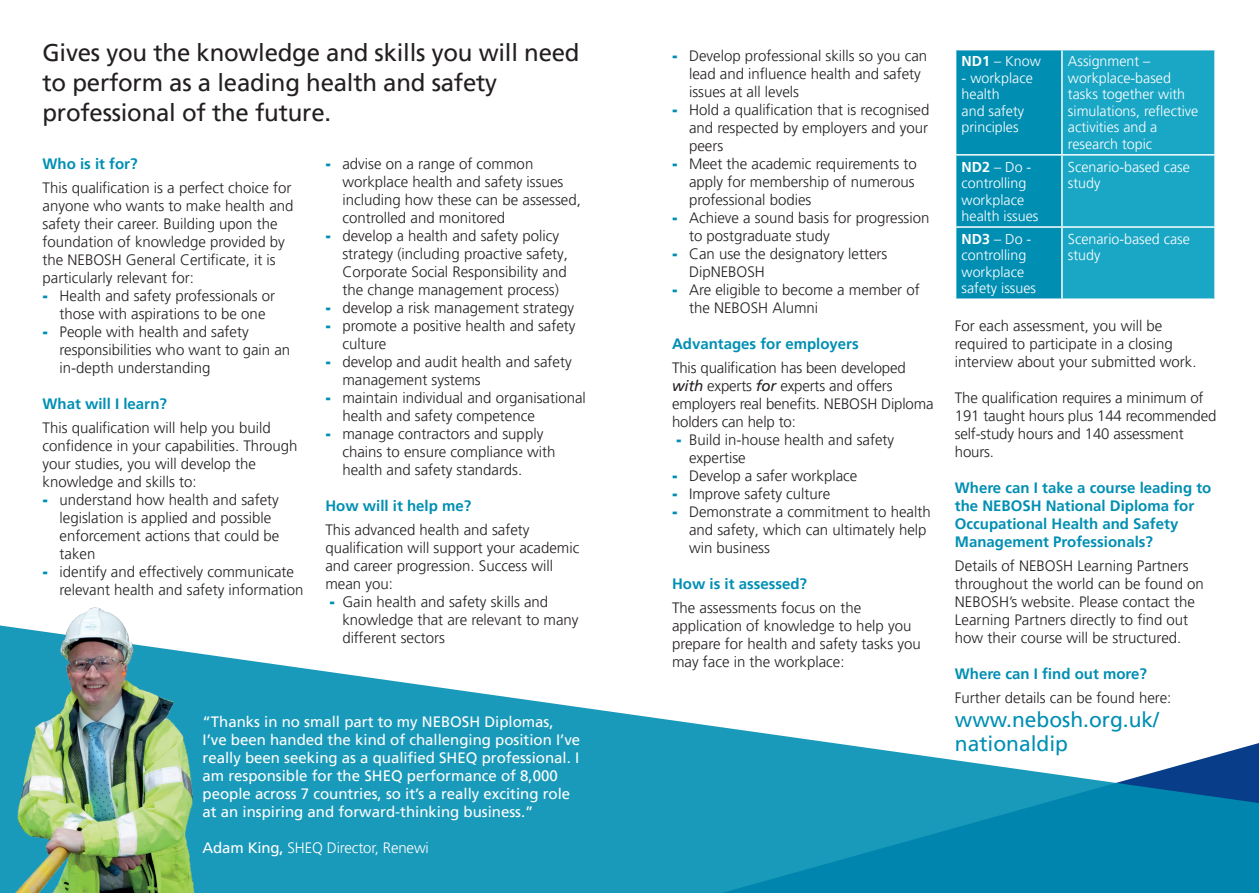
<style>
.page{position:relative;width:1259px;height:893px;background:#fff}
.page>*{position:absolute;margin:0;border:0;box-sizing:border-box;transform-origin:0 0}
.t1{font:24px/30px "Frutiger LT Pro";letter-spacing:-.01em;color:#231f20}
.t2{font:21px/24px "Frutiger LT Pro";color:#008fb3}
.t3{font:300 15px/18px "Frutiger LT Pro";color:#231f20}
.t4{font:15px/18px "Frutiger LT Pro";color:#fff}
.t5{font:700 15px/18px "Frutiger LT Pro";color:#008fb3}
.t6{font:300 15px "Frutiger LT Pro";letter-spacing:-.01em;color:#fff}
.t7{font:300 14.25px/16.5px "Frutiger LT Pro";color:#fff}
.s1{font-weight:900;color:#008fb3}
.s2{font-weight:400}
.s3{font-weight:400;font-style:italic}
.s4{font-weight:700}
</style>
<div class="page">
<svg style="left:956px;top:50px;width:258px;height:248px;background:#109dbe"></svg>
<hr style="left:1061px;top:50px;width:1px;height:104px;background:#fff">
<hr style="left:955px;top:154px;width:107px;height:2px;background:#fff">
<hr style="left:1062px;top:154px;width:153px;height:2px;background:#fff">
<hr style="left:1061px;top:156px;width:1px;height:70px;background:#fff">
<hr style="left:955px;top:226px;width:107px;height:2px;background:#fff">
<hr style="left:1062px;top:226px;width:153px;height:2px;background:#fff">
<hr style="left:1061px;top:228px;width:1px;height:70px;background:#fff">
<svg style="left:221px;top:656px;width:1038px;height:237px;fill:#1a9aba"></svg>
<img style="left:0;top:607px;width:221px;height:286px">
<h1 class="t1" style="left:43px;top:37px;width:538px">Gives you the knowledge and skills you will need to perform as a leading health and safety professional of the future.</h1>
<p class="t5" style="left:43px;top:154px;width:97px">Who is it for?</p>
<p class="t3" style="left:43px;top:178px;width:252px">This qualification is a perfect choice for anyone who wants to make health and safety their career. Building upon the foundation of knowledge provided by the NEBOSH General Certificate, it is particularly relevant for:</p>
<p class="t3" style="left:43px;top:286px;width:234px;text-align:center"><span class="s1">-</span> Health and safety professionals or those with aspirations to be one</p>
<p class="t3" style="left:60px;top:322px;width:232px;text-indent:-17px"><span class="s1">-</span> People with health and safety responsibilities who want to gain an in-depth understanding</p>
<p class="t5" style="left:43px;top:394px;width:126px">What will I learn?</p>
<p class="t3" style="left:43px;top:418px;width:256px">This qualification will help you build confidence in your capabilities. Through your studies, you will develop the knowledge and skills to:</p>
<p class="t3" style="left:60px;top:490px;width:221px;text-indent:-17px"><span class="s1">-</span> understand how health and safety legislation is applied and possible enforcement actions that could be taken</p>
<p class="t3" style="left:60px;top:562px;width:245px;text-indent:-17px"><span class="s1">-</span> identify and effectively communicate relevant health and safety information</p>
<p class="t3" style="left:342px;top:154px;width:240px;text-indent:-17px"><span class="s1">-</span> advise on a range of common workplace health and safety issues including how these can be assessed, controlled and monitored</p>
<p class="t3" style="left:342px;top:226px;width:227px;text-indent:-17px"><span class="s1">-</span> develop a health and safety policy strategy (including proactive safety, Corporate Social Responsibility and the change management process)</p>
<p class="t3" style="left:325px;top:298px;width:250px"><span class="s1">-</span> develop a risk management strategy</p>
<p class="t3" style="left:342px;top:316px;width:235px;text-indent:-17px"><span class="s1">-</span> promote a positive health and safety culture</p>
<p class="t3" style="left:342px;top:352px;width:231px;text-indent:-17px"><span class="s1">-</span> develop and audit health and safety management systems</p>
<p class="t3" style="left:342px;top:388px;width:245px;text-indent:-17px"><span class="s1">-</span> maintain individual and organisational health and safety competence</p>
<p class="t3" style="left:342px;top:424px;width:215px;text-indent:-17px"><span class="s1">-</span> manage contractors and supply chains to ensure compliance with health and safety standards.</p>
<p class="t5" style="left:325px;top:496px;width:147px">How will it help me?</p>
<p class="t3" style="left:325px;top:520px;width:255px">This advanced health and safety qualification will support your academic and career progression. Success will mean you:</p>
<p class="t3" style="left:342px;top:592px;width:238px;text-indent:-13px"><span class="s1">-</span> Gain health and safety skills and knowledge that are relevant to many different sectors</p>
<p class="t4" style="left:202px;top:712px;width:379px">“Thanks in no small part to my NEBOSH Diplomas, I’ve been handed the kind of challenging position I’ve really been seeking as a qualified SHEQ professional. I am responsible for the SHEQ performance of 8,000 people across 7 countries, so it’s a really exciting role at an inspiring and forward-thinking business.”</p>
<p class="t6" style="left:202px;top:839px;width:228px"><span class="s2">Adam King,</span> SHEQ Director, Renewi</p>
<p class="t3" style="left:689px;top:46px;width:240px;text-indent:-17px"><span class="s1">-</span> Develop professional skills so you can lead and influence health and safety issues at all levels</p>
<p class="t3" style="left:689px;top:100px;width:242px;text-align:justify;text-indent:-17px"><span class="s1">-</span> Hold a qualification that is recognised and respected by employers and your peers</p>
<p class="t3" style="left:689px;top:154px;width:229px;text-indent:-17px"><span class="s1">-</span> Meet the academic requirements to apply for membership of numerous professional bodies</p>
<p class="t3" style="left:689px;top:208px;width:242px;text-indent:-17px"><span class="s1">-</span> Achieve a sound basis for progression to postgraduate study</p>
<p class="t3" style="left:689px;top:244px;width:200px;text-indent:-17px"><span class="s1">-</span> Can use the designatory letters<br>DipNEBOSH</p>
<p class="t3" style="left:689px;top:280px;width:232px;text-indent:-17px"><span class="s1">-</span> Are eligible to become a member of the NEBOSH Alumni</p>
<p class="t5" style="left:672px;top:334px;width:188px">Advantages for employers</p>
<p class="t3" style="left:672px;top:358px;width:263px">This qualification has been developed <span class="s3">with</span> experts <span class="s3">for</span> experts and offers employers real benefits. NEBOSH Diploma holders can help to:</p>
<p class="t3" style="left:689px;top:430px;width:207px;text-indent:-13px"><span class="s1">-</span> Build in-house health and safety expertise</p>
<p class="t3" style="left:672px;top:466px;width:187px"><span class="s1">-</span> Develop a safer workplace</p>
<p class="t3" style="left:672px;top:484px;width:160px"><span class="s1">-</span> Improve safety culture</p>
<p class="t3" style="left:689px;top:502px;width:243px;text-indent:-17px"><span class="s1">-</span> Demonstrate a commitment to health and safety, which can ultimately help win business</p>
<p class="t5" style="left:672px;top:574px;width:136px">How is it assessed?</p>
<p class="t3" style="left:672px;top:598px;width:250px">The assessments focus on the application of knowledge to help you prepare for health and safety tasks you may face in the workplace:</p>
<p class="t7" style="left:961px;top:53px;width:81px"><span class="s4">ND1</span> – Know</p>
<p class="t7" style="left:961px;top:70px;width:73px">- workplace health<br>and safety principles</p>
<p class="t7" style="left:1068px;top:53px;width:132px">Assignment – workplace-based tasks together with simulations, reflective activities and a research topic</p>
<p class="t7" style="left:961px;top:158px;width:78px"><span class="s4">ND2</span> – Do - controlling workplace health issues</p>
<p class="t7" style="left:1068px;top:158px;width:123px">Scenario-based case study</p>
<p class="t7" style="left:961px;top:231px;width:76px"><span class="s4">ND3</span> – Do - controlling workplace safety issues</p>
<p class="t7" style="left:1068px;top:231px;width:123px">Scenario-based case study</p>
<p class="t3" style="left:955px;top:316px;width:243px">For each assessment, you will be required to participate in a closing interview about your submitted work.</p>
<p class="t3" style="left:955px;top:388px;width:263px">The qualification requires a minimum of<br>191 taught hours plus 144 recommended self-study hours and 140 assessment hours.</p>
<p class="t5" style="left:955px;top:478px;width:258px">Where can I take a course leading to the NEBOSH National Diploma for<br>Occupational Health and Safety<br>Management Professionals?</p>
<p class="t3" style="left:955px;top:556px;width:250px">Details of NEBOSH Learning Partners throughout the world can be found on NEBOSH’s website. Please contact the Learning Partners directly to find out how their course will be structured.</p>
<p class="t5" style="left:955px;top:664px;width:193px">Where can I find out more?</p>
<p class="t3" style="left:955px;top:688px;width:218px">Further details can be found here:</p>
<h2 class="t2" style="left:955px;top:707px;width:206px">www.nebosh.org.uk/ nationaldip</h2>
</div>
